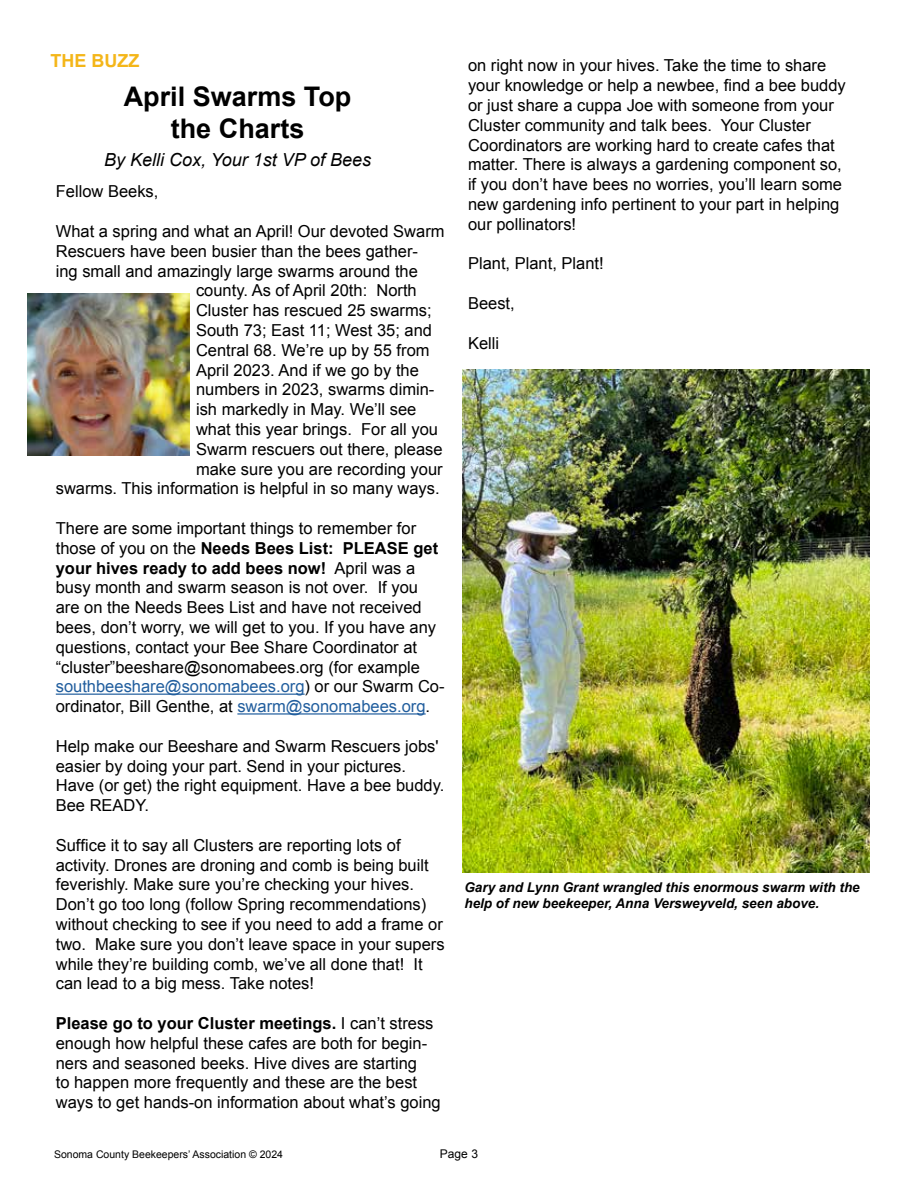
<style>
.page{position:relative;width:918px;height:1188px;background:#fff}
.page>*{position:absolute;margin:0;border:0;box-sizing:border-box;transform-origin:0 0}
.t1{font:700 27px/32.4px "Arial";color:#000;text-align:center}
.t2{font:italic 18px "Arial";color:#000}
.t3{font:700 18px "Arial";color:#f4b619}
.t4{font:16.5px/19.8px "Arial";color:#000}
.t5{font:italic 700 13.5px/16.2px "Arial";color:#000}
.t6{font:12px "Arial";color:#000}
.t7{font:10.5px "Arial";color:#000}
.s1{font-weight:700}
.s2{color:#215e9e}
</style>
<div class="page">
<img style="left:28px;top:293px;width:162px;height:162px">
<hr style="left:56px;top:694px;width:249px;height:1px;background:#215e9e">
<hr style="left:237px;top:713px;width:189px;height:2px;background:#215e9e">
<img style="left:463px;top:369px;width:406px;height:504px">
<p class="t3" style="left:50px;top:49px;width:90px">THE BUZZ</p>
<h1 class="t1" style="left:124px;top:81px;width:229px">April Swarms Top the Charts</h1>
<p class="t2" style="left:104px;top:148px;width:269px">By Kelli Cox, Your 1st VP of Bees</p>
<p class="t4" style="left:56px;top:182px;width:104px">Fellow Beeks,</p>
<p class="t4" style="left:56px;top:221px;width:390px">What a spring and what an April! Our devoted Swarm</p>
<p class="t4" style="left:56px;top:241px;width:364px">Rescuers have been busier than the bees gather-</p>
<p class="t4" style="left:56px;top:261px;width:364px">ing small and amazingly large swarms around the</p>
<p class="t4" style="left:196px;top:281px;width:222px">county. As of April 20th: North</p>
<p class="t4" style="left:196px;top:301px;width:237px">Cluster has rescued 25 swarms;</p>
<p class="t4" style="left:196px;top:320px;width:238px">South 73; East 11; West 35; and</p>
<p class="t4" style="left:196px;top:340px;width:235px">Central 68. We’re up by 55 from</p>
<p class="t4" style="left:196px;top:360px;width:224px">April 2023. And if we go by the</p>
<p class="t4" style="left:196px;top:380px;width:240px">numbers in 2023, swarms dimin-</p>
<p class="t4" style="left:196px;top:400px;width:222px">ish markedly in May. We’ll see</p>
<p class="t4" style="left:196px;top:419px;width:244px">what this year brings. For all you</p>
<p class="t4" style="left:196px;top:439px;width:248px">Swarm rescuers out there, please</p>
<p class="t4" style="left:196px;top:459px;width:248px">make sure you are recording your</p>
<p class="t4" style="left:56px;top:479px;width:385px">swarms. This information is helpful in so many ways.</p>
<p class="t4" style="left:56px;top:518px;width:390px">There are some important things to remember for those of you on the <span class="s1">Needs Bees List: PLEASE get your hives ready to add bees now!</span> April was a busy month and swarm season is not over. If you are on the Needs Bees List and have not received bees, don’t worry, we will get to you. If you have any questions, contact your Bee Share Coordinator at “cluster”beeshare@sonomabees.org (for example <span class="s2">southbeeshare@sonomabees.org</span>) or our Swarm Co&shy;ordinator, Bill Genthe, at <span class="s2">swarm@sonomabees.org</span>.</p>
<p class="t4" style="left:56px;top:736px;width:390px">Help make our Beeshare and Swarm Rescuers jobs' easier by doing your part. Send in your pictures.<br>Have (or get) the right equipment. Have a bee buddy.<br>Bee READY.</p>
<p class="t4" style="left:56px;top:835px;width:390px">Suffice it to say all Clusters are reporting lots of activity. Drones are droning and comb is being built feverishly. Make sure you’re checking your hives.<br>Don’t go too long (follow Spring recommendations) without checking to see if you need to add a frame or two. Make sure you don’t leave space in your supers while they’re building comb, we’ve all done that! It can lead to a big mess. Take notes!</p>
<p class="t4" style="left:56px;top:1013px;width:386px"><span class="s1">Please go to your Cluster meetings.</span> I can’t stress enough how helpful these cafes are both for begin&shy;ners and seasoned beeks. Hive dives are starting<br>to happen more frequently and these are the best ways to get hands-on information about what’s going</p>
<p class="t4" style="left:468px;top:56px;width:379px">on right now in your hives. Take the time to share your knowledge or help a newbee, find a bee buddy or just share a cuppa Joe with someone from your Cluster community and talk bees. Your Cluster Coordinators are working hard to create cafes that matter. There is always a gardening component so, if you don’t have bees no worries, you’ll learn some new gardening info pertinent to your part in helping our pollinators!</p>
<p class="t4" style="left:468px;top:254px;width:137px">Plant, Plant, Plant!</p>
<p class="t4" style="left:468px;top:294px;width:48px">Beest,</p>
<p class="t4" style="left:468px;top:333px;width:33px">Kelli</p>
<p class="t5" style="left:464px;top:880px;width:397px">Gary and Lynn Grant wrangled this enormous swarm with the help of new beekeeper, Anna Versweyveld, seen above.</p>
<p class="t7" style="left:54px;top:1147px;width:231px">Sonoma County Beekeepers’ Association © 2024</p>
<p class="t6" style="left:440px;top:1146px;width:40px">Page 3</p>
</div>
